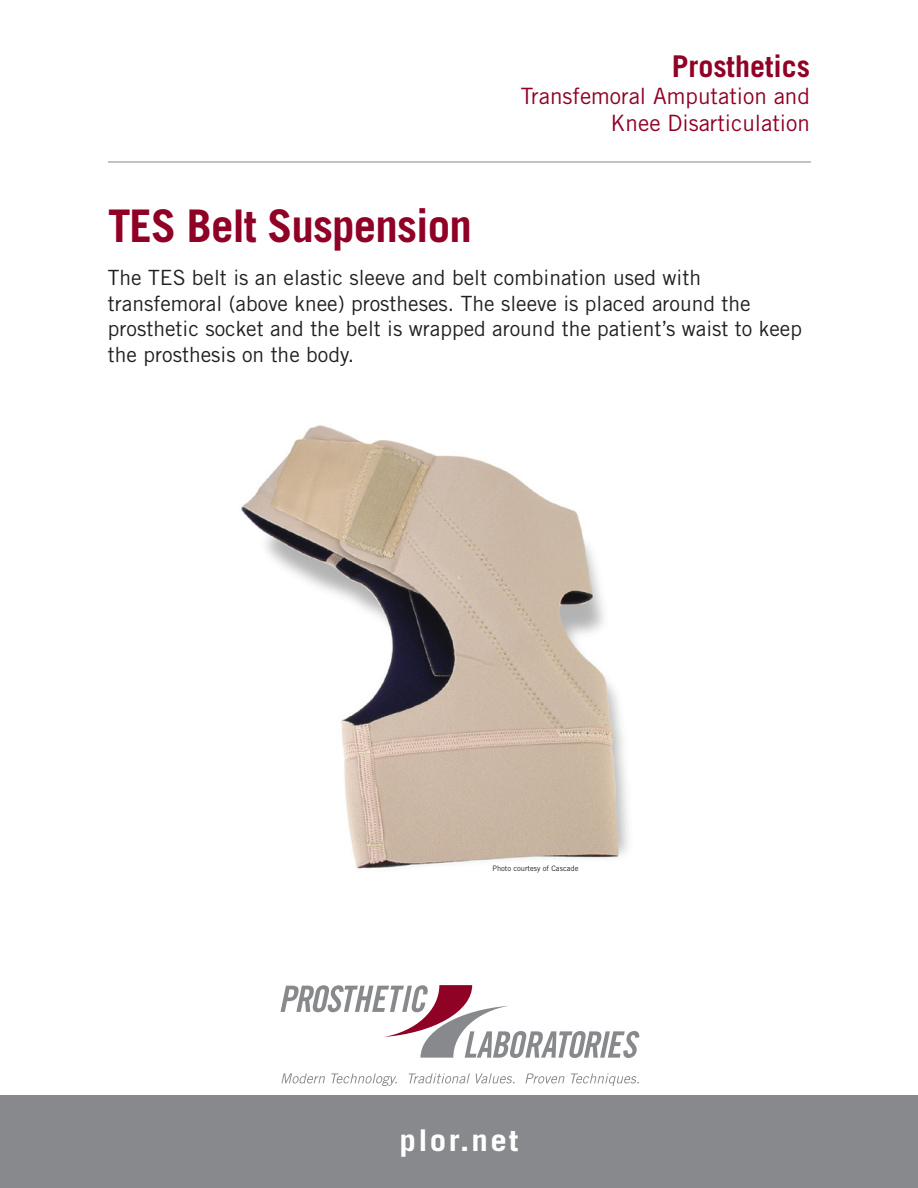
<style>
.page{position:relative;width:918px;height:1188px;background:#fff}
.page>*{position:absolute;margin:0;border:0;box-sizing:border-box;transform-origin:0 0}
.Product_Name{font:700 45px "Trade Gothic";letter-spacing:-.02em;color:#900126}
.t1{font:700 30px "Trade Gothic";color:#900126}
.t2{font:700 30px "Trade Gothic";letter-spacing:.07em;color:#fff;scale:1.1 1}
.t3{font:22.5px/27px "Trade Gothic";color:#900126;text-align:right}
.Body_Copy{font:21px/25.5px "Trade Gothic";color:#231f20}
.Body_Copy-2{font:7.5px "Trade Gothic";color:#231f20}
</style>
<div class="page">
<svg style="left:280px;top:985px;width:360px;height:73px"></svg>
<svg style="left:281px;top:1073px;width:44px;height:11px"></svg>
<svg style="left:331px;top:1073px;width:66px;height:13px"></svg>
<svg style="left:409px;top:1073px;width:61px;height:11px"></svg>
<svg style="left:476px;top:1073px;width:39px;height:11px"></svg>
<svg style="left:525px;top:1073px;width:40px;height:11px"></svg>
<svg style="left:571px;top:1073px;width:68px;height:13px"></svg>
<div style="left:0;top:1095px;width:918px;height:93px;background:#87898c"></div>
<hr style="left:108px;top:162px;width:703px;height:1px;background:#87898c">
<img style="left:241px;top:425px;width:388px;height:444px">
<p class="t1" style="left:672px;top:48px;width:140px">Prosthetics</p>
<p class="t3" style="left:521px;top:82px;width:291px">Transfemoral Amputation and<br>Knee Disarticulation</p>
<p class="Product_Name" style="left:108px;top:198px;width:365px">TES Belt Suspension</p>
<p class="Body_Copy" style="left:108px;top:265px;width:696px">The TES belt is an elastic sleeve and belt combination used with transfemoral (above knee) prostheses. The sleeve is placed around the prosthetic socket and the belt is wrapped around the patient’s waist to keep the prosthesis on the body.</p>
<p class="Body_Copy-2" style="left:492px;top:863px;width:88px">Photo courtesy of Cascade</p>
<p class="t2" style="left:400px;top:1121px;width:110px">plor.net</p>
</div>
